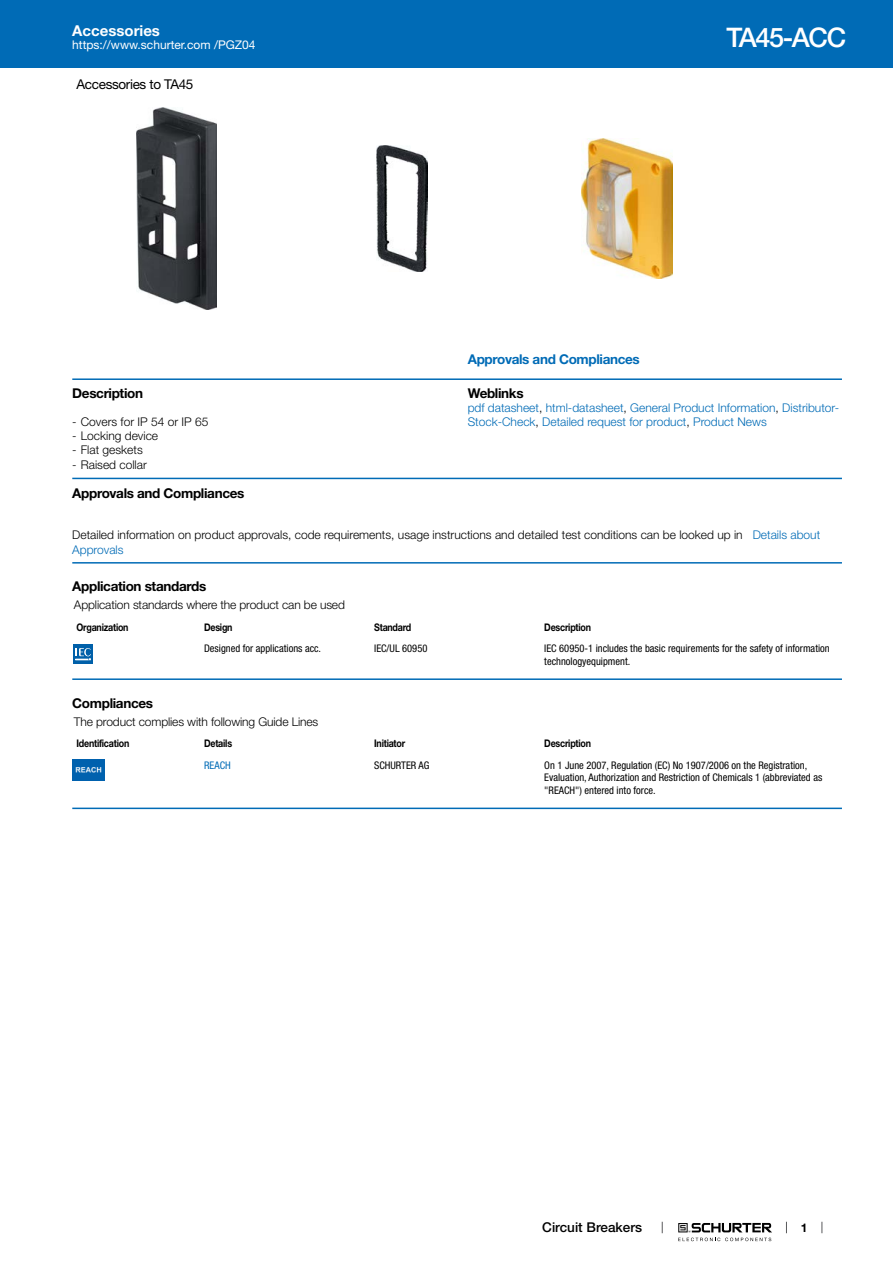
<style>
.page{position:relative;width:893px;height:1263px;background:#fff}
.page>*{position:absolute;margin:0;border:0;box-sizing:border-box;transform-origin:0 0}
.t1{font:500 27px "Helvetica Neue LT";letter-spacing:-.05em;color:#fff}
.t2{font:700 15px "Helvetica Neue LT";color:#fff}
.t3{font:700 13.5px "Helvetica Neue LT";letter-spacing:-.025em;color:#000}
.t4{font:700 13.5px "Helvetica Neue LT";letter-spacing:-.025em;color:#006bb6}
.t5{font:13.5px "Helvetica Neue LT";letter-spacing:-.025em;color:#000}
.t6{font:500 13.5px "Helvetica Neue LT";color:#000}
.t7{font:300 12px/14.4px "Helvetica Neue LT";color:#000}
.t8{font:300 12px/14.4px "Helvetica Neue LT";color:#006bb6}
.t9{font:12px "Helvetica Neue LT";color:#fff}
.t10{font:700 12px "Helvetica Neue LT";color:#000}
.t11{font:condensed 10.5px/12.6px "Helvetica Neue LT";color:#000}
.t12{font:700 10.5px "Helvetica Neue LT";letter-spacing:-.025em;color:#000;scale:.85 1}
.t13{font:condensed 10.5px "Helvetica Neue LT";color:#006bb6}
.s1{color:#000}
.s2{color:#006bb6}
</style>
<div class="page">
<svg style="left:678px;top:1223px;width:94px;height:18px"></svg>
<div style="left:0;top:0;width:893px;height:68px;background:#006bb6"></div>
<img style="left:137px;top:108px;width:79px;height:201px">
<img style="left:376px;top:145px;width:51px;height:126px">
<img style="left:582px;top:139px;width:90px;height:139px">
<hr style="left:72px;top:378px;width:770px;height:2px;background:#006bb6">
<hr style="left:72px;top:478px;width:770px;height:1px;background:#006bb6">
<hr style="left:72px;top:562px;width:770px;height:2px;background:#006bb6">
<svg style="left:73px;top:663px;width:20px;height:1px"></svg>
<div style="left:73px;top:644px;width:20px;height:19px;background:#0060a9"></div>
<svg style="left:75px;top:648px;width:16px;height:13px"></svg>
<hr style="left:72px;top:678px;width:770px;height:2px;background:#006bb6">
<img style="left:72px;top:760px;width:32px;height:21px">
<hr style="left:72px;top:808px;width:770px;height:1px;background:#006bb6">
<p class="t2" style="left:72px;top:21px;width:89px">Accessories</p>
<p class="t9" style="left:72px;top:38px;width:185px">https://www.schurter.com /PGZ04</p>
<p class="t5" style="left:77px;top:76px;width:118px">Accessories to TA45</p>
<p class="t3" style="left:72px;top:384px;width:72px">Description</p>
<p class="t7" style="left:72px;top:414px;width:138px">- Covers for IP 54 or IP 65</p>
<p class="t7" style="left:72px;top:428px;width:87px">- Locking device</p>
<p class="t7" style="left:72px;top:443px;width:72px">- Flat geskets</p>
<p class="t7" style="left:72px;top:457px;width:76px">- Raised collar</p>
<h1 class="t1" style="left:727px;top:21px;width:121px">TA45-ACC</h1>
<p class="t4" style="left:468px;top:350px;width:174px">Approvals and Compliances</p>
<p class="t3" style="left:468px;top:385px;width:57px">Weblinks</p>
<p class="t8" style="left:468px;top:400px;width:373px">pdf datasheet<span class="s1">,</span> html-datasheet<span class="s1">,</span> General Product Information<span class="s1">,</span> Distributor-<br>Stock-Check<span class="s1">,</span> Detailed request for product<span class="s1">,</span> Product News</p>
<p class="t3" style="left:72px;top:485px;width:174px">Approvals and Compliances</p>
<p class="t7" style="left:72px;top:527px;width:749px">Detailed information on product approvals, code requirements, usage instructions and detailed test conditions can be looked up in <span class="s2">Details about<br>Approvals</span></p>
<p class="t3" style="left:72px;top:578px;width:135px">Application standards</p>
<p class="t7" style="left:74px;top:597px;width:272px">Application standards where the product can be used</p>
<p class="t12" style="left:77px;top:621px;width:63px">Organization</p>
<p class="t12" style="left:204px;top:621px;width:35px">Design</p>
<p class="t12" style="left:374px;top:621px;width:45px">Standard</p>
<p class="t12" style="left:544px;top:621px;width:57px">Description</p>
<p class="t11" style="left:204px;top:642px;width:119px">Designed for applications acc.</p>
<p class="t11" style="left:374px;top:642px;width:55px">IEC/UL 60950</p>
<p class="t11" style="left:544px;top:642px;width:287px">IEC 60950-1 includes the basic requirements for the safety of information technologyequipment.</p>
<p class="t3" style="left:72px;top:694px;width:82px">Compliances</p>
<p class="t7" style="left:74px;top:714px;width:246px">The product complies with following Guide Lines</p>
<p class="t12" style="left:77px;top:737px;width:64px">Identification</p>
<p class="t12" style="left:204px;top:737px;width:35px">Details</p>
<p class="t12" style="left:374px;top:737px;width:38px">Initiator</p>
<p class="t12" style="left:544px;top:737px;width:57px">Description</p>
<p class="t13" style="left:204px;top:759px;width:28px">REACH</p>
<p class="t11" style="left:374px;top:759px;width:57px">SCHURTER AG</p>
<p class="t11" style="left:544px;top:759px;width:279px">On 1 June 2007, Regulation (EC) No 1907/2006 on the Registration,<br>Evaluation, Authorization and Restriction of Chemicals 1 (abbreviated as "REACH") entered into force.</p>
<p class="t6" style="left:542px;top:1219px;width:101px">Circuit Breakers</p>
<p class="t10" style="left:801px;top:1220px;width:8px">1</p>
</div>
